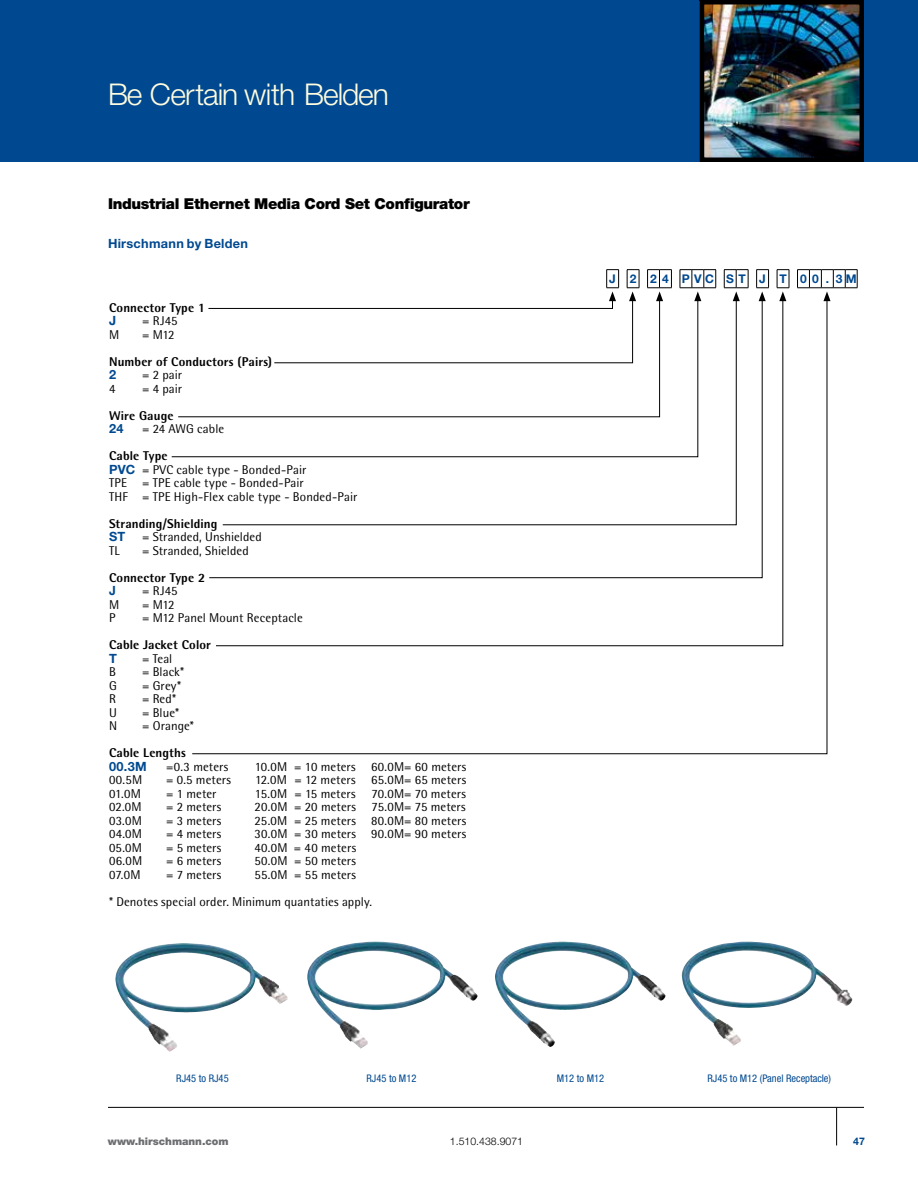
<style>
.page{position:relative;width:918px;height:1188px;background:#fff}
.page>*{position:absolute;margin:0;border:0;box-sizing:border-box;transform-origin:0 0}
.t1{font:300 30px "Helvetica Neue";letter-spacing:-.03em;color:#fffcdf}
.t2{font:900 15px "Helvetica Neue LT Std";letter-spacing:-.02em;color:#000}
.t3{font:12.75px/13.5px "Rotis Semi Sans Std";letter-spacing:.01em;color:#000}
.t4{font:800 12.75px "Rotis Semi Sans Std";letter-spacing:.01em;color:#000}
.t5{font:700 12.75px "Helvetica Neue";letter-spacing:.02em;color:#004990}
.t6{font:700 12.75px "Helvetica Neue";letter-spacing:.02em;color:#004990;scale:.95 1}
.t7{font:700 12px "Helvetica Neue";letter-spacing:.355em;color:#004990}
.t8{font:condensed 10.5px "Helvetica Neue LT";color:#004990}
.t9{font:900 10.5px "Helvetica Neue LT";letter-spacing:-.005em;color:#6d6e71}
.t10{font:300 10.5px "Helvetica Neue";color:#000}
.t11{font:700 10.5px "Helvetica Neue";color:#004990}
.s1{font-weight:800}
.s2{font-family:"Helvetica Neue";font-weight:700;color:#004990}
</style>
<div class="page">
<div style="left:0;top:0;width:918px;height:162px;background:#004990"></div>
<hr style="left:836px;top:1108px;width:1px;height:37px;background:#000">
<hr style="left:108px;top:1107px;width:756px;height:1px;background:#000">
<img style="left:705px;top:5px;width:154px;height:152px">
<div style="left:700px;top:0;width:164px;height:162px;border:4px solid #000"></div>
<img style="left:115px;top:943px;width:70px;height:38px">
<img style="left:307px;top:942px;width:171px;height:107px">
<img style="left:496px;top:942px;width:68px;height:28px">
<img style="left:681px;top:942px;width:172px;height:104px">
<svg style="left:606px;top:269px;width:34px;height:29px"></svg>
<svg style="left:724px;top:269px;width:25px;height:29px"></svg>
<svg style="left:680px;top:269px;width:37px;height:29px"></svg>
<svg style="left:647px;top:269px;width:25px;height:29px"></svg>
<svg style="left:777px;top:269px;width:13px;height:29px"></svg>
<svg style="left:191px;top:298px;width:637px;height:457px"></svg>
<svg style="left:797px;top:269px;width:61px;height:32px"></svg>
<svg style="left:208px;top:298px;width:555px;height:281px"></svg>
<svg style="left:756px;top:269px;width:13px;height:32px"></svg>
<hr style="left:700px;top:0;width:164px;height:1px;background:#000">
<h1 class="t1" style="left:108px;top:76px;width:283px">Be Certain with Belden</h1>
<p class="t2" style="left:108px;top:194px;width:363px">Industrial Ethernet Media Cord Set Configurator</p>
<p class="t5" style="left:108px;top:236px;width:142px">Hirschmann by Belden</p>
<p class="t4" style="left:109px;top:299px;width:98px">Connector Type 1</p>
<p class="t5" style="left:109px;top:313px;width:9px">J</p>
<p class="t3" style="left:142px;top:314px;width:37px">= RJ45</p>
<p class="t3" style="left:109px;top:328px;width:12px">M</p>
<p class="t3" style="left:142px;top:328px;width:34px">= M12</p>
<p class="t4" style="left:109px;top:353px;width:165px">Number of Conductors (Pairs)</p>
<p class="t5" style="left:109px;top:367px;width:9px">2</p>
<p class="t3" style="left:142px;top:368px;width:42px">= 2 pair</p>
<p class="t3" style="left:109px;top:382px;width:8px">4</p>
<p class="t3" style="left:142px;top:382px;width:42px">= 4 pair</p>
<p class="t4" style="left:109px;top:407px;width:66px">Wire Gauge</p>
<p class="t5" style="left:109px;top:421px;width:16px">24</p>
<p class="t3" style="left:142px;top:422px;width:84px">= 24 AWG cable</p>
<p class="t3" style="left:109px;top:449px;width:250px"><span class="s1">Cable Type<br></span><span class="s2">PVC</span> = PVC cable type - Bonded-Pair<br>TPE = TPE cable type - Bonded-Pair<br>THF = TPE High-Flex cable type - Bonded-Pair</p>
<p class="t4" style="left:109px;top:515px;width:110px">Stranding/Shielding</p>
<p class="t5" style="left:109px;top:529px;width:18px">ST</p>
<p class="t3" style="left:142px;top:530px;width:121px">= Stranded, Unshielded</p>
<p class="t3" style="left:109px;top:544px;width:12px">TL</p>
<p class="t3" style="left:142px;top:544px;width:108px">= Stranded, Shielded</p>
<p class="t4" style="left:109px;top:569px;width:98px">Connector Type 2</p>
<p class="t6" style="left:109px;top:583px;width:9px">J</p>
<p class="t3" style="left:142px;top:584px;width:37px">= RJ45</p>
<p class="t3" style="left:109px;top:598px;width:12px">M</p>
<p class="t3" style="left:142px;top:598px;width:34px">= M12</p>
<p class="t3" style="left:109px;top:611px;width:8px">P</p>
<p class="t3" style="left:142px;top:611px;width:162px">= M12 Panel Mount Receptacle</p>
<p class="t4" style="left:109px;top:637px;width:103px">Cable Jacket Color</p>
<p class="t5" style="left:109px;top:650px;width:9px">T</p>
<p class="t3" style="left:142px;top:652px;width:32px">= Teal</p>
<p class="t3" style="left:109px;top:665px;width:8px">B</p>
<p class="t3" style="left:142px;top:665px;width:44px">= Black*</p>
<p class="t3" style="left:109px;top:679px;width:9px">G</p>
<p class="t3" style="left:142px;top:679px;width:41px">= Grey*</p>
<p class="t3" style="left:109px;top:692px;width:8px">R</p>
<p class="t3" style="left:142px;top:692px;width:36px">= Red*</p>
<p class="t3" style="left:109px;top:706px;width:9px">U</p>
<p class="t3" style="left:142px;top:706px;width:39px">= Blue*</p>
<p class="t3" style="left:109px;top:719px;width:10px">N</p>
<p class="t3" style="left:142px;top:719px;width:53px">= Orange*</p>
<p class="t4" style="left:109px;top:745px;width:78px">Cable Lengths</p>
<p class="t5" style="left:109px;top:758px;width:39px">00.3M</p>
<p class="t3" style="left:166px;top:760px;width:64px">=0.3 meters</p>
<p class="t3" style="left:255px;top:760px;width:213px">10.0M = 10 meters 60.0M= 60 meters</p>
<p class="t3" style="left:109px;top:773px;width:35px">00.5M</p>
<p class="t3" style="left:166px;top:773px;width:66px">= 0.5 meters</p>
<p class="t3" style="left:255px;top:773px;width:213px">12.0M = 12 meters 65.0M= 65 meters</p>
<p class="t3" style="left:109px;top:787px;width:33px">01.0M</p>
<p class="t3" style="left:166px;top:787px;width:52px">= 1 meter</p>
<p class="t3" style="left:255px;top:787px;width:213px">15.0M = 15 meters 70.0M= 70 meters</p>
<p class="t3" style="left:109px;top:800px;width:34px">02.0M</p>
<p class="t3" style="left:166px;top:800px;width:57px">= 2 meters</p>
<p class="t3" style="left:255px;top:800px;width:213px">20.0M = 20 meters 75.0M= 75 meters</p>
<p class="t3" style="left:109px;top:814px;width:34px">03.0M</p>
<p class="t3" style="left:166px;top:814px;width:57px">= 3 meters</p>
<p class="t3" style="left:255px;top:814px;width:213px">25.0M = 25 meters 80.0M= 80 meters</p>
<p class="t3" style="left:109px;top:827px;width:35px">04.0M</p>
<p class="t3" style="left:166px;top:827px;width:57px">= 4 meters</p>
<p class="t3" style="left:255px;top:827px;width:213px">30.0M = 30 meters 90.0M= 90 meters</p>
<p class="t3" style="left:109px;top:841px;width:35px">05.0M</p>
<p class="t3" style="left:166px;top:841px;width:57px">= 5 meters</p>
<p class="t3" style="left:254px;top:841px;width:103px">40.0M = 40 meters</p>
<p class="t3" style="left:109px;top:854px;width:35px">06.0M</p>
<p class="t3" style="left:166px;top:854px;width:57px">= 6 meters</p>
<p class="t3" style="left:255px;top:854px;width:103px">50.0M = 50 meters</p>
<p class="t3" style="left:109px;top:868px;width:33px">07.0M</p>
<p class="t3" style="left:166px;top:868px;width:57px">= 7 meters</p>
<p class="t3" style="left:109px;top:861px;width:265px;line-height:27px;text-indent:145px">55.0M = 55 meters<br>* Denotes special order. Minimum quantaties apply.</p>
<p class="t7" style="left:609px;top:272px;width:249px">J 2 24 PVC ST J T 00.3M</p>
<p class="t8" style="left:176px;top:1073px;width:54px">RJ45 to RJ45</p>
<p class="t8" style="left:367px;top:1073px;width:51px">RJ45 to M12</p>
<p class="t8" style="left:557px;top:1073px;width:49px">M12 to M12</p>
<p class="t8" style="left:707px;top:1073px;width:125px">RJ45 to M12 (Panel Receptacle)</p>
<p class="t9" style="left:108px;top:1135px;width:122px">www.hirschmann.com</p>
<p class="t10" style="left:450px;top:1135px;width:75px">1.510.438.9071</p>
<p class="t11" style="left:853px;top:1135px;width:13px">47</p>
</div>
